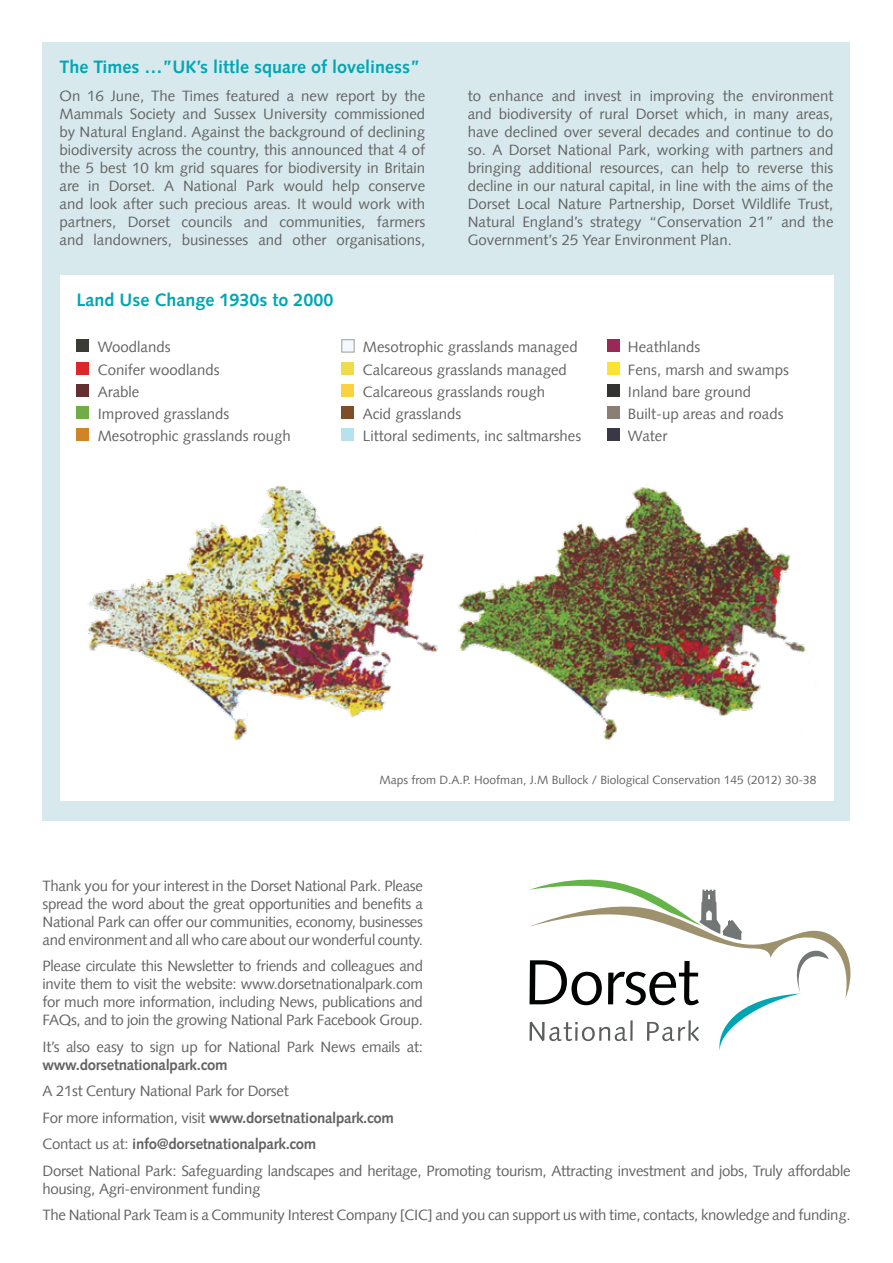
<style>
.page{position:relative;width:893px;height:1263px;background:#fff}
.page>*{position:absolute;margin:0;border:0;box-sizing:border-box;transform-origin:0 0}
.t1{font:700 18px "Syntax LT";color:#02a6b3}
.t2{font:15px/18px "Syntax LT";letter-spacing:-.02em;color:#646363;text-align:justify}
.t3{font:15px/22.2px "Syntax LT";color:#646363}
.t4{font:700 15px "Syntax LT";letter-spacing:-.02em;color:#646363}
.t5{font:12px "Syntax LT";color:#646363}
.s1{font-weight:700}
</style>
<div class="page">
<svg style="left:529px;top:880px;width:321px;height:171px"></svg>
<div style="left:43px;top:73px;width:807px;height:190px;background:#d7e9ed"></div>
<div style="left:43px;top:43px;width:807px;height:47px;background:#d7e9ed"></div>
<div style="left:43px;top:255px;width:807px;height:566px;background:#d7e9ed"></div>
<div style="left:60px;top:275px;width:773px;height:526px;background:#fff"></div>
<img style="left:87px;top:485px;width:720px;height:255px">
<div style="left:77px;top:339px;width:12px;height:13px;background:#3a3b35"></div>
<div style="left:77px;top:362px;width:12px;height:12px;background:#d9272c"></div>
<div style="left:77px;top:384px;width:12px;height:13px;background:#642f31"></div>
<div style="left:77px;top:406px;width:12px;height:13px;background:#70ad49"></div>
<div style="left:77px;top:428px;width:12px;height:13px;background:#cf8527"></div>
<div style="left:342px;top:339px;width:12px;height:13px;background:#f2f8fd;border:1px solid #9d9d9c"></div>
<div style="left:342px;top:362px;width:12px;height:12px;background:#efdc48"></div>
<div style="left:342px;top:384px;width:12px;height:13px;background:#fad13f"></div>
<div style="left:342px;top:406px;width:12px;height:13px;background:#7c4e2a"></div>
<div style="left:342px;top:428px;width:12px;height:13px;background:#b6e2f0"></div>
<div style="left:607px;top:339px;width:12px;height:13px;background:#9b2955"></div>
<div style="left:607px;top:362px;width:12px;height:12px;background:#fce232"></div>
<div style="left:607px;top:384px;width:12px;height:13px;background:#333332"></div>
<div style="left:607px;top:406px;width:12px;height:13px;background:#8b7e74"></div>
<div style="left:607px;top:428px;width:12px;height:13px;background:#3a3747"></div>
<p class="t1" style="left:60px;top:57px;width:362px">The Times …”UK’s little square of loveliness”</p>
<p class="t2" style="left:60px;top:87px;width:367px">On 16 June, The Times featured a new report by the Mammals Society and Sussex University commissioned by Natural England. Against the background of declining biodiversity across the country, this announced that 4 of the 5 best 10 km grid squares for biodiversity in Britain are in Dorset. A National Park would help conserve and look after such precious areas. It would work with partners, Dorset councils and communities, farmers and landowners, businesses and other organisations,</p>
<p class="t2" style="left:468px;top:87px;width:367px">to enhance and invest in improving the environment and biodiversity of rural Dorset which, in many areas, have declined over several decades and continue to do so. A Dorset National Park, working with partners and bringing additional resources, can help to reverse this decline in our natural capital, in line with the aims of the Dorset Local Nature Partnership, Dorset Wildlife Trust, Natural England’s strategy “Conservation 21” and the Government’s 25 Year Environment Plan.</p>
<p class="t1" style="left:77px;top:289px;width:259px">Land Use Change 1930s to 2000</p>
<p class="t3" style="left:98px;top:336px;width:195px">Woodlands<br>Conifer woodlands<br>Arable<br>Improved grasslands<br>Mesotrophic grasslands rough</p>
<p class="t3" style="left:363px;top:336px;width:220px">Mesotrophic grasslands managed<br>Calcareous grasslands managed<br>Calcareous grasslands rough<br>Acid grasslands<br>Littoral sediments, inc saltmarshes</p>
<p class="t3" style="left:628px;top:336px;width:162px">Heathlands<br>Fens, marsh and swamps<br>Inland bare ground<br>Built-up areas and roads<br>Water</p>
<p class="t5" style="left:379px;top:773px;width:438px">Maps from D.A.P. Hoofman, J.M Bullock / Biological Conservation 145 (2012) 30-38</p>
<p class="t2" style="left:43px;top:877px;width:382px">Thank you for your interest in the Dorset National Park. Please spread the word about the great opportunities and benefits a National Park can offer our communities, economy, businesses and environment and all who care about our wonderful county.</p>
<p class="t2" style="left:43px;top:957px;width:382px">Please circulate this Newsletter to friends and colleagues and invite them to visit the website: www.dorsetnationalpark.com for much more information, including News, publications and FAQs, and to join the growing National Park Facebook Group.</p>
<p class="t2" style="left:43px;top:1038px;width:382px">It’s also easy to sign up for National Park News emails at:</p>
<p class="t4" style="left:43px;top:1056px;width:187px">www.dorsetnationalpark.com</p>
<p class="t2" style="left:43px;top:1078px;width:809px;line-height:26.5px;text-align:left">A 21st Century National Park for Dorset<br>For more information, visit <span class="s1">www.dorsetnationalpark.com<br></span>Contact us at: <span class="s1">info@dorsetnationalpark.com<br></span>Dorset National Park: Safeguarding landscapes and heritage, Promoting tourism, Attracting investment and jobs, Truly affordable</p>
<p class="t2" style="left:43px;top:1175px;width:809px;line-height:26.5px">housing, Agri-environment funding<br>The National Park Team is a Community Interest Company [CIC] and you can support us with time, contacts, knowledge and funding.</p>
</div>
